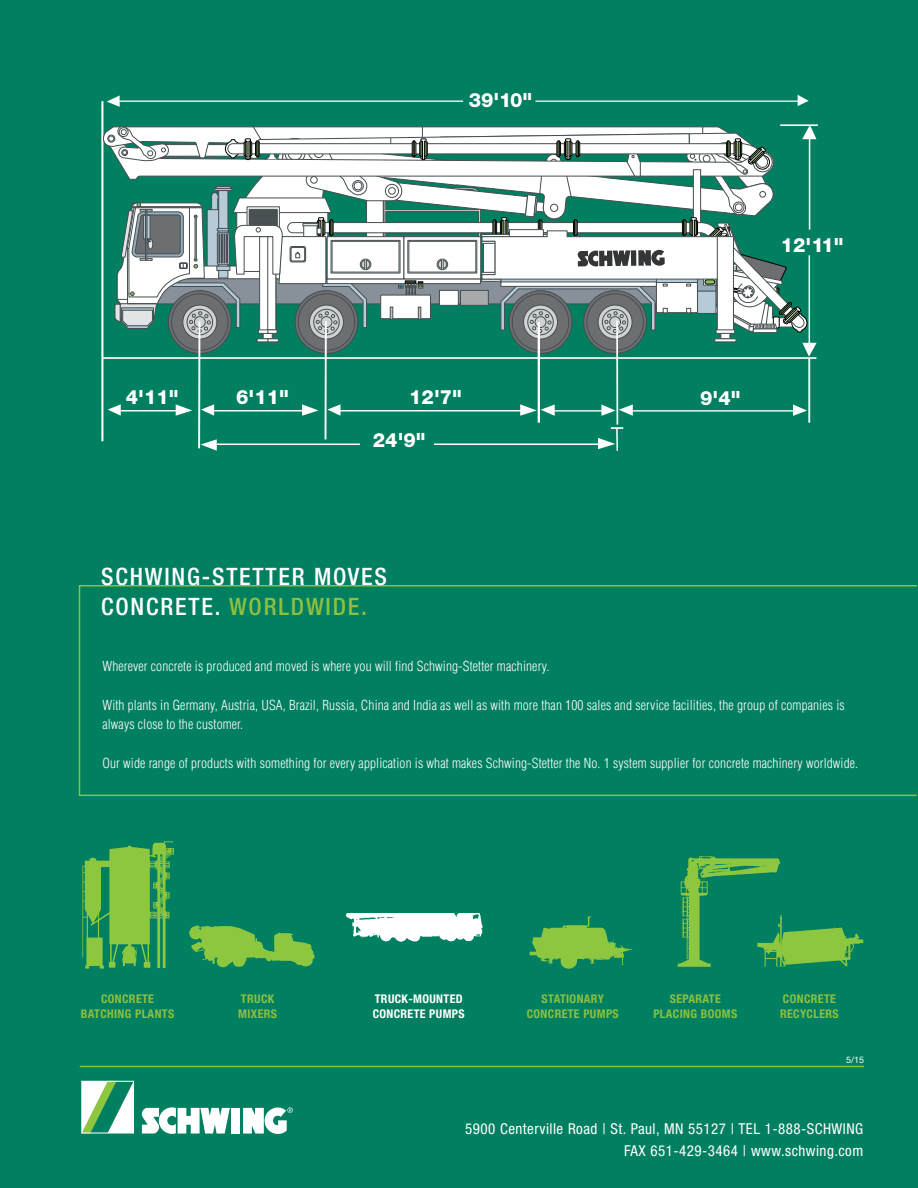
<style>
.page{position:relative;width:918px;height:1188px;background:#008060}
.page>*{position:absolute;margin:0;border:0;box-sizing:border-box;transform-origin:0 0}
.t1{font:500 condensed 24px/30px "Helvetica Neue";letter-spacing:.075em;color:#fff}
.t2{font:800 19.65px "Helvetica Neue";color:#fff}
.t3{font:condensed 15px/22.5px "Helvetica Neue";letter-spacing:.03em;color:#fff;text-align:right}
.t4{font:300 condensed 13.5px/19.5px "Helvetica";letter-spacing:.01em;color:#fff}
.t5{font:700 condensed 12px/14.4px "Helvetica Neue";letter-spacing:.03em;color:#8cc041;text-align:center}
.t6{font:700 condensed 12px/14.4px "Helvetica Neue";letter-spacing:.03em;color:#fff}
.t7{font:9px "Helvetica Neue";color:#fff}
.s1{color:#8cc041}
</style>
<div class="page">
<hr style="left:80px;top:1066px;width:784px;height:1px;background:#8cc041">
<div style="left:79px;top:585px;width:839px;height:211px;border:2px solid #8cc041"></div>
<hr style="left:102px;top:357px;width:714px;height:2px;background:#fff">
<svg style="left:802px;top:343px;width:15px;height:14px"></svg>
<hr style="left:809px;top:255px;width:1px;height:91px;background:#fff">
<hr style="left:434px;top:444px;width:167px;height:1px;background:#fff">
<svg style="left:201px;top:439px;width:16px;height:12px"></svg>
<hr style="left:214px;top:444px;width:146px;height:1px;background:#fff">
<hr style="left:101px;top:101px;width:2px;height:340px;background:#fff">
<svg style="left:107px;top:95px;width:13px;height:12px"></svg>
<hr style="left:113px;top:101px;width:350px;height:1px;background:#fff">
<svg style="left:798px;top:95px;width:11px;height:11px"></svg>
<hr style="left:535px;top:101px;width:264px;height:1px;background:#fff">
<svg style="left:598px;top:427px;width:25px;height:24px"></svg>
<hr style="left:780px;top:124px;width:38px;height:2px;background:#fff">
<hr style="left:555px;top:410px;width:49px;height:2px;background:#fff">
<svg style="left:176px;top:404px;width:16px;height:12px"></svg>
<hr style="left:121px;top:410px;width:57px;height:2px;background:#fff">
<svg style="left:108px;top:404px;width:13px;height:12px"></svg>
<svg style="left:168px;top:291px;width:63px;height:62px"></svg>
<div style="left:172px;top:294px;width:56px;height:56px;background:#6d6e71;border-radius:50%"></div>
<svg style="left:183px;top:305px;width:34px;height:34px"></svg>
<div style="left:182px;top:305px;width:35px;height:34px;border:1px solid #454e50;border-radius:50%"></div>
<svg style="left:295px;top:291px;width:63px;height:62px"></svg>
<div style="left:298px;top:294px;width:57px;height:56px;background:#6d6e71;border-radius:50%"></div>
<svg style="left:309px;top:305px;width:34px;height:34px"></svg>
<div style="left:309px;top:305px;width:35px;height:34px;border:1px solid #454e50;border-radius:50%"></div>
<svg style="left:509px;top:291px;width:63px;height:62px"></svg>
<div style="left:512px;top:294px;width:57px;height:56px;background:#6d6e71;border-radius:50%"></div>
<svg style="left:524px;top:305px;width:34px;height:34px"></svg>
<div style="left:523px;top:305px;width:35px;height:34px;border:1px solid #454e50;border-radius:50%"></div>
<svg style="left:584px;top:291px;width:63px;height:62px"></svg>
<div style="left:587px;top:294px;width:56px;height:56px;background:#6d6e71;border-radius:50%"></div>
<svg style="left:598px;top:305px;width:34px;height:34px"></svg>
<div style="left:598px;top:305px;width:35px;height:34px;border:1px solid #454e50;border-radius:50%"></div>
<div style="left:263px;top:317px;width:10px;height:22px;background:#fff;border:1px solid #454e50"></div>
<svg style="left:257px;top:338px;width:10px;height:4px"></svg>
<svg style="left:267px;top:338px;width:12px;height:4px"></svg>
<div style="left:720px;top:317px;width:10px;height:22px;background:#fff"></div>
<svg style="left:714px;top:338px;width:22px;height:4px"></svg>
<hr style="left:616px;top:320px;width:2px;height:105px;background:#fff">
<svg style="left:793px;top:404px;width:14px;height:12px"></svg>
<hr style="left:630px;top:410px;width:165px;height:2px;background:#fff">
<svg style="left:601px;top:404px;width:32px;height:12px"></svg>
<hr style="left:538px;top:322px;width:2px;height:101px;background:#fff">
<hr style="left:808px;top:358px;width:2px;height:65px;background:#fff">
<hr style="left:198px;top:321px;width:2px;height:127px;background:#fff">
<svg style="left:302px;top:404px;width:17px;height:12px"></svg>
<hr style="left:214px;top:410px;width:91px;height:2px;background:#fff">
<svg style="left:201px;top:404px;width:13px;height:12px"></svg>
<svg style="left:520px;top:404px;width:35px;height:12px"></svg>
<hr style="left:340px;top:410px;width:183px;height:2px;background:#fff">
<svg style="left:327px;top:404px;width:14px;height:12px"></svg>
<hr style="left:325px;top:321px;width:2px;height:118px;background:#fff">
<svg style="left:105px;top:125px;width:711px;height:211px"></svg>
<svg style="left:189px;top:925px;width:126px;height:42px"></svg>
<svg style="left:82px;top:841px;width:92px;height:128px"></svg>
<img style="left:345px;top:914px;width:138px;height:25px">
<img style="left:359px;top:934px;width:114px;height:8px">
<svg style="left:678px;top:856px;width:185px;height:111px"></svg>
<svg style="left:529px;top:916px;width:103px;height:53px"></svg>
<svg style="left:142px;top:1107px;width:88px;height:27px"></svg>
<div style="left:231px;top:1108px;width:8px;height:26px;background:#fff"></div>
<svg style="left:83px;top:1083px;width:49px;height:49px"></svg>
<div style="left:81px;top:1081px;width:53px;height:53px;border:1px solid #fff"></div>
<svg style="left:243px;top:1107px;width:50px;height:27px"></svg>
<h2 class="t2" style="left:469px;top:88px;width:65px">39'10"</h2>
<h2 class="t2" style="left:781px;top:233px;width:64px">12'11"</h2>
<h2 class="t2" style="left:126px;top:386px;width:54px">4'11"</h2>
<h2 class="t2" style="left:236px;top:386px;width:54px">6'11"</h2>
<h2 class="t2" style="left:409px;top:386px;width:54px">12'7"</h2>
<h2 class="t2" style="left:700px;top:386px;width:42px">9'4"</h2>
<h2 class="t2" style="left:373px;top:428px;width:54px">24'9"</h2>
<h1 class="t1" style="left:101px;top:561px;width:287px">SCHWING-STETTER MOVES<br>CONCRETE. <span class="s1">WORLDWIDE.</span></h1>
<p class="t4" style="left:102px;top:656px;width:448px">Wherever concrete is produced and moved is where you will find Schwing-Stetter machinery.</p>
<p class="t4" style="left:102px;top:695px;width:744px">With plants in Germany, Austria, USA, Brazil, Russia, China and India as well as with more than 100 sales and service facilities, the group of companies is always close to the customer.</p>
<p class="t4" style="left:102px;top:754px;width:757px">Our wide range of products with something for every application is what makes Schwing-Stetter the No. 1 system supplier for concrete machinery worldwide.</p>
<p class="t5" style="left:81px;top:992px;width:95px">CONCRETE<br>BATCHING PLANTS</p>
<p class="t5" style="left:238px;top:992px;width:40px;text-align:left">TRUCK<br>MIXERS</p>
<p class="t6" style="left:373px;top:992px;width:94px">TRUCK-MOUNTED<br>CONCRETE PUMPS</p>
<p class="t5" style="left:527px;top:992px;width:94px">STATIONARY<br>CONCRETE PUMPS</p>
<p class="t5" style="left:653px;top:992px;width:85px">SEPARATE<br>PLACING BOOMS</p>
<p class="t5" style="left:780px;top:992px;width:60px;text-align:left">CONCRETE<br>RECYCLERS</p>
<p class="t7" style="left:846px;top:1055px;width:20px">5/15</p>
<p class="t3" style="left:465px;top:1117px;width:400px">5900 Centerville Road | St. Paul, MN 55127 | TEL 1-888-SCHWING<br>FAX 651-429-3464 | www.schwing.com</p>
</div>
